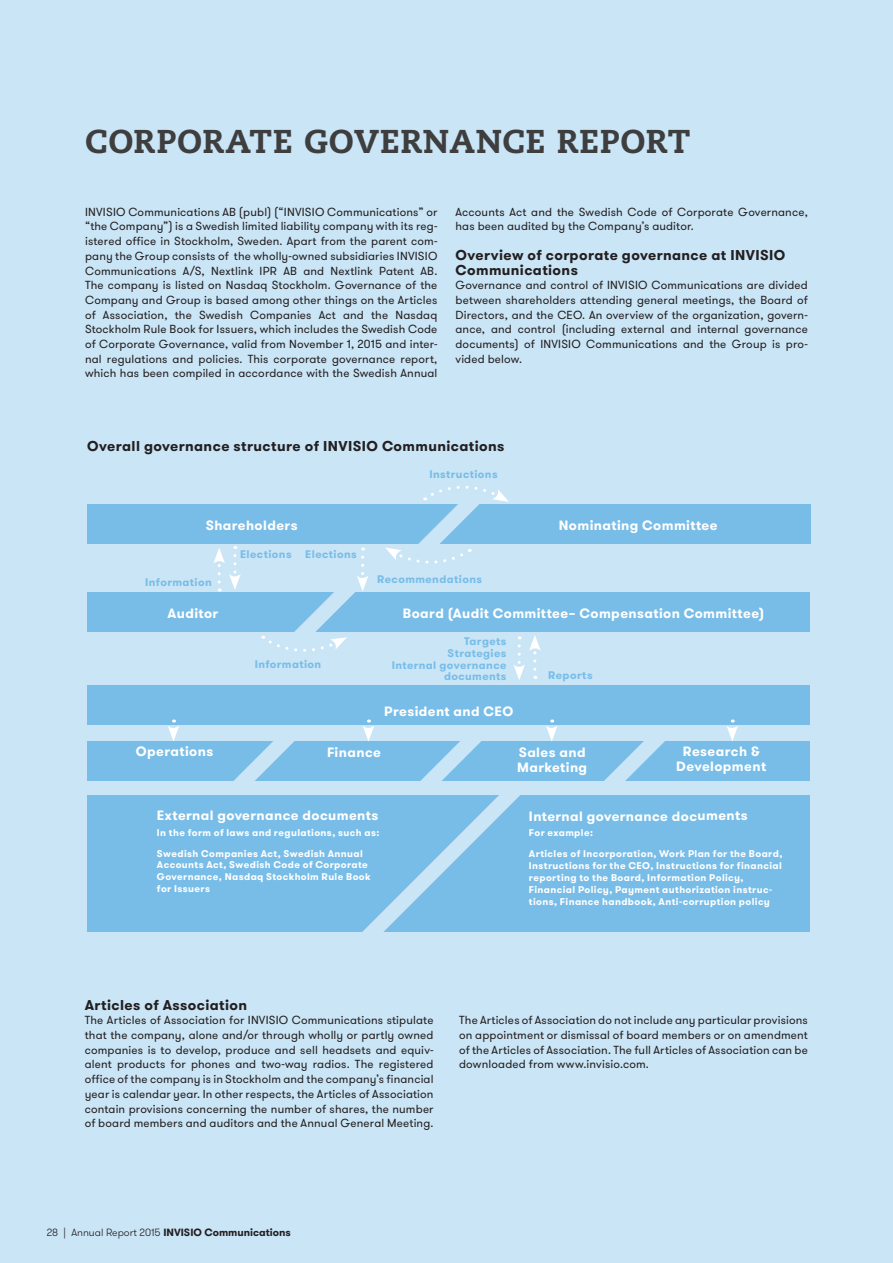
<style>
.page{position:relative;width:893px;height:1263px;background:#cae5f6}
.page>*{position:absolute;margin:0;border:0;box-sizing:border-box;transform-origin:0 0}
.Huvudrubrik{font:800 33px "Caecilia";letter-spacing:.02em;color:#3e3e3f}
.Mellis1{font:700 14.25px/14.7px "GT Walsheim";letter-spacing:.03em;color:#231f20}
.Mellis1-2{font:700 13.5px/14.7px "GT Walsheim";letter-spacing:.03em;color:#fff}
.Brödtext{font:11.7px/14.7px "GT Walsheim";letter-spacing:.015em;color:#231f20;text-align:justify}
.Mellis1-3{font:700 10.95px/10.5px "GT Walsheim";letter-spacing:.035em;color:#78bde8;text-align:right}
.t1{font:700 10.5px "GT Walsheim";color:#231f20}
.Mellis1-4{font:700 9.75px/12px "GT Walsheim";letter-spacing:.04em;color:#fff}
.s1{font-weight:300}
</style>
<div class="page">
<div style="left:87px;top:504px;width:723px;height:40px;background:#78bde8"></div>
<div style="left:87px;top:593px;width:723px;height:39px;background:#78bde8"></div>
<div style="left:87px;top:685px;width:723px;height:39px;background:#78bde8"></div>
<div style="left:87px;top:741px;width:723px;height:40px;background:#78bde8"></div>
<svg style="left:213px;top:724px;width:101px;height:57px"></svg>
<svg style="left:584px;top:724px;width:101px;height:57px"></svg>
<div style="left:87px;top:795px;width:723px;height:137px;background:#78bde8"></div>
<svg style="left:213px;top:546px;width:28px;height:45px"></svg>
<svg style="left:385px;top:486px;width:124px;height:78px"></svg>
<svg style="left:263px;top:557px;width:112px;height:95px"></svg>
<svg style="left:513px;top:635px;width:28px;height:45px"></svg>
<svg style="left:546px;top:719px;width:12px;height:22px"></svg>
<svg style="left:726px;top:719px;width:12px;height:22px"></svg>
<svg style="left:168px;top:719px;width:11px;height:22px"></svg>
<svg style="left:330px;top:719px;width:210px;height:213px"></svg>
<p class="Huvudrubrik" style="left:85px;top:121px;width:607px">CORPORATE GOVERNANCE REPORT</p>
<p class="Brödtext" style="left:85px;top:205px;width:354px">INVISIO Communications AB (publ) (“INVISIO Communications” or “the Company”) is a Swedish limited liability company with its reg&shy;istered office in Stockholm, Sweden. Apart from the parent com&shy;pany the Group consists of the wholly-owned subsidiaries INVISIO Communications A/S, Nextlink IPR AB and Nextlink Patent AB.<br>The company is listed on Nasdaq Stockholm. Governance of the Company and Group is based among other things on the Articles of Association, the Swedish Companies Act and the Nasdaq Stockholm Rule Book for Issuers, which includes the Swedish Code of Corporate Governance, valid from November 1, 2015 and inter&shy;nal regulations and policies. This corporate governance report, which has been compiled in accordance with the Swedish Annual</p>
<p class="Brödtext" style="left:455px;top:205px;width:354px">Accounts Act and the Swedish Code of Corporate Governance, has been audited by the Company’s auditor.</p>
<p class="Mellis1" style="left:455px;top:248px;width:331px">Overview of corporate governance at INVISIO<br>Communications</p>
<p class="Brödtext" style="left:455px;top:278px;width:354px">Governance and control of INVISIO Communications are divided between shareholders attending general meetings, the Board of Directors, and the CEO. An overview of the organization, govern&shy;ance, and control (including external and internal governance documents) of INVISIO Communications and the Group is pro&shy;vided below.</p>
<p class="Mellis1" style="left:87px;top:439px;width:419px">Overall governance structure of INVISIO Communications</p>
<p class="Mellis1-3" style="left:429px;top:469px;width:70px">Instructions</p>
<p class="Mellis1-2" style="left:206px;top:518px;width:93px">Shareholders</p>
<p class="Mellis1-2" style="left:559px;top:518px;width:160px">Nominating Committee</p>
<p class="Mellis1-3" style="left:240px;top:549px;width:53px">Elections</p>
<p class="Mellis1-3" style="left:305px;top:549px;width:53px">Elections</p>
<p class="Mellis1-3" style="left:145px;top:577px;width:68px">Information</p>
<p class="Mellis1-3" style="left:377px;top:574px;width:106px">Recommendations</p>
<p class="Mellis1-2" style="left:168px;top:606px;width:52px">Auditor</p>
<p class="Mellis1-2" style="left:403px;top:606px;width:363px">Board (Audit Committee– Compensation Committee)</p>
<p class="Mellis1-2" style="left:136px;top:744px;width:79px">Operations</p>
<p class="Mellis1-3" style="left:255px;top:659px;width:68px">Information</p>
<p class="Mellis1-3" style="left:464px;top:636px;width:44px">Targets</p>
<p class="Mellis1-3" style="left:448px;top:648px;width:60px">Strategies</p>
<p class="Mellis1-3" style="left:392px;top:660px;width:116px">Internal governance documents</p>
<p class="Mellis1-3" style="left:548px;top:670px;width:46px">Reports</p>
<p class="Mellis1-2" style="left:384px;top:704px;width:131px">President and CEO</p>
<p class="Mellis1-2" style="left:327px;top:745px;width:55px">Finance</p>
<p class="Mellis1-2" style="left:517px;top:745px;width:71px">Sales and<br>Marketing</p>
<p class="Mellis1-2" style="left:676px;top:744px;width:91px;text-align:center">Research &amp;<br>Development</p>
<p class="Mellis1-2" style="left:157px;top:808px;width:223px">External governance documents</p>
<p class="Mellis1-4" style="left:157px;top:827px;width:224px">In the form of laws and regulations, such as:</p>
<p class="Mellis1-4" style="left:157px;top:847px;width:215px">Swedish Companies Act, Swedish Annual<br>Accounts Act, Swedish Code of Corporate<br>Governance, Nasdaq Stockholm Rule Book for Issuers</p>
<p class="Mellis1-2" style="left:529px;top:809px;width:220px">Internal governance documents</p>
<p class="Mellis1-4" style="left:529px;top:827px;width:66px">For example:</p>
<p class="Mellis1-4" style="left:529px;top:847px;width:255px">Articles of Incorporation, Work Plan for the Board, Instructions for the CEO, Instructions for financial reporting to the Board, Information Policy, Financial Policy, Payment authorization instruc&shy;tions, Finance handbook, Anti-corruption policy</p>
<p class="Mellis1" style="left:85px;top:997px;width:164px">Articles of Association</p>
<p class="Brödtext" style="left:85px;top:1013px;width:350px">The Articles of Association for INVISIO Communications stipulate that the company, alone and/or through wholly or partly owned companies is to develop, produce and sell headsets and equiv&shy;alent products for phones and two-way radios. The registered office of the company is in Stockholm and the company’s financial year is calendar year. In other respects, the Articles of Association contain provisions concerning the number of shares, the number of board members and auditors and the Annual General Meeting.</p>
<p class="Brödtext" style="left:459px;top:1013px;width:350px">The Articles of Association do not include any particular provisions on appointment or dismissal of board members or on amendment of the Articles of Association. The full Articles of Association can be downloaded from www.invisio.com.</p>
<p class="t1" style="left:47px;top:1226px;width:246px"><span class="s1">28 | Annual Report 2015</span> INVISIO Communications</p>
</div>
